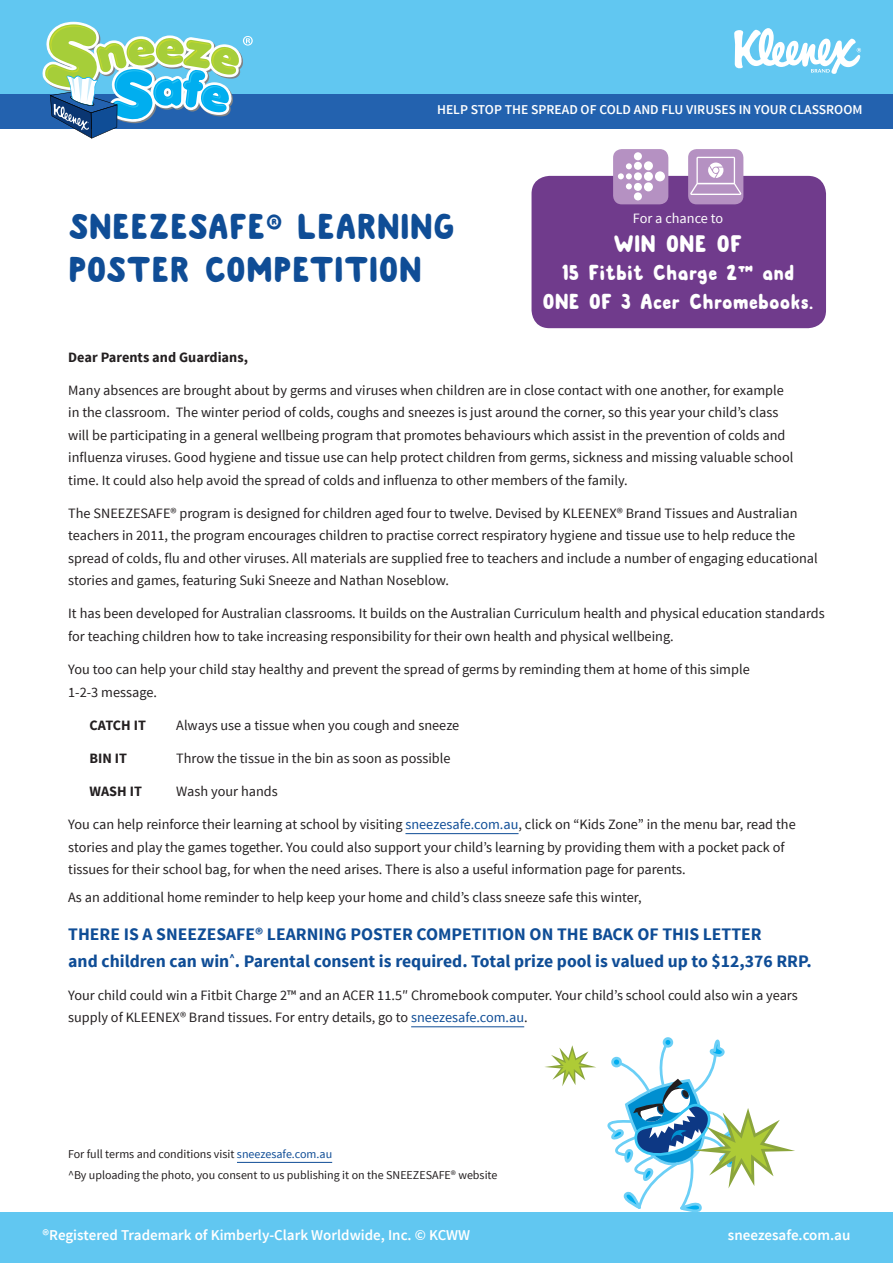
<style>
.page{position:relative;width:893px;height:1263px;background:#fff}
.page>*{position:absolute;margin:0;border:0;box-sizing:border-box;transform-origin:0 0}
.Section_heading_Albu{font:36px/43.2px "Albus";color:#0f4d96}
.Body_normal{font:24px "Albus";color:#fff}
.Body_normal-2{font:21.75px/28.5px "Albus";color:#fff;text-align:center}
.Body_Large{font:700 17.7px/27px "Source Sans Pro";color:#0f4d96}
.t1{font:600 15px "Source Sans Pro";color:#fff}
.Body_Large-2{font:14.25px/22.5px "Source Sans Pro";color:#231f20}
.Body_Large-3{font:700 14.25px "Source Sans Pro";color:#231f20}
.Body_normal-3{font:14.25px "Source Sans Pro";color:#fff}
.t2{font:600 13.5px "Source Sans Pro";color:#fff}
.Body_normal-4{font:12px "Source Sans Pro";color:#231f20}
.s1{color:#0f4d96}
</style>
<div class="page">
<div style="left:0;top:93px;width:893px;height:35px;background:#2362af"></div>
<div style="left:0;top:0;width:893px;height:94px;background:#61c7f1"></div>
<div style="left:0;top:1212px;width:893px;height:51px;background:#61c7f1"></div>
<svg style="left:734px;top:28px;width:127px;height:46px"></svg>
<hr style="left:405px;top:833px;width:114px;height:1px;background:#0f4d96">
<hr style="left:411px;top:1026px;width:113px;height:1px;background:#0f4d96">
<hr style="left:237px;top:1162px;width:95px;height:1px;background:#0f4d96">
<svg style="left:545px;top:1037px;width:250px;height:175px"></svg>
<div style="left:531px;top:176px;width:295px;height:152px;background:#703b8c;border-radius:18px"></div>
<svg style="left:42px;top:22px;width:211px;height:116px"></svg>
<div style="left:688px;top:149px;width:55px;height:55px;background:#b591c2;border-radius:9px"></div>
<svg style="left:690px;top:157px;width:51px;height:38px"></svg>
<div style="left:613px;top:149px;width:55px;height:55px;background:#b591c2;border-radius:9px"></div>
<div style="left:655px;top:171px;width:10px;height:10px;background:#fff;border-radius:50%"></div>
<div style="left:644px;top:182px;width:9px;height:9px;background:#fff;border-radius:50%"></div>
<div style="left:644px;top:161px;width:9px;height:9px;background:#fff;border-radius:50%"></div>
<div style="left:644px;top:172px;width:9px;height:9px;background:#fff;border-radius:50%"></div>
<div style="left:634px;top:192px;width:8px;height:8px;background:#fff;border-radius:50%"></div>
<div style="left:634px;top:152px;width:8px;height:8px;background:#fff;border-radius:50%"></div>
<div style="left:634px;top:162px;width:8px;height:8px;background:#fff;border-radius:50%"></div>
<div style="left:634px;top:183px;width:8px;height:8px;background:#fff;border-radius:50%"></div>
<div style="left:634px;top:172px;width:8px;height:8px;background:#fff;border-radius:50%"></div>
<svg style="left:618px;top:163px;width:14px;height:26px"></svg>
<p class="t2" style="left:437px;top:101px;width:427px">HELP STOP THE SPREAD OF COLD AND FLU VIRUSES IN YOUR CLASSROOM</p>
<p class="Section_heading_Albu" style="left:68px;top:205px;width:389px">SNEEZESAFE® LEARNING<br>POSTER COMPETITION</p>
<p class="Body_normal-3" style="left:633px;top:210px;width:92px">For a chance to</p>
<p class="Body_normal" style="left:614px;top:229px;width:130px">WIN ONE OF</p>
<p class="Body_normal-2" style="left:543px;top:259px;width:272px">15 Fitbit Charge 2™ and<br>ONE OF 3 Acer Chromebooks.</p>
<p class="Body_Large-3" style="left:68px;top:348px;width:181px">Dear Parents and Guardians,</p>
<p class="Body_Large-2" style="left:68px;top:379px;width:727px">Many absences are brought about by germs and viruses when children are in close contact with one another, for example in the classroom. The winter period of colds, coughs and sneezes is just around the corner, so this year your child’s class will be participating in a general wellbeing program that promotes behaviours which assist in the prevention of colds and influenza viruses. Good hygiene and tissue use can help protect children from germs, sickness and missing valuable school time. It could also help avoid the spread of colds and influenza to other members of the family.</p>
<p class="Body_Large-2" style="left:68px;top:502px;width:751px">The SNEEZESAFE® program is designed for children aged four to twelve. Devised by KLEENEX® Brand Tissues and Australian teachers in 2011, the program encourages children to practise correct respiratory hygiene and tissue use to help reduce the spread of colds, flu and other viruses. All materials are supplied free to teachers and include a number of engaging educational stories and games, featuring Suki Sneeze and Nathan Noseblow.</p>
<p class="Body_Large-2" style="left:68px;top:603px;width:758px">It has been developed for Australian classrooms. It builds on the Australian Curriculum health and physical education standards for teaching children how to take increasing responsibility for their own health and physical wellbeing.</p>
<p class="Body_Large-2" style="left:68px;top:658px;width:683px">You too can help your child stay healthy and prevent the spread of germs by reminding them at home of this simple<br>1-2-3 message.</p>
<p class="Body_Large-3" style="left:89px;top:716px;width:58px">CATCH IT</p>
<p class="Body_Large-2" style="left:176px;top:714px;width:285px">Always use a tissue when you cough and sneeze</p>
<p class="Body_Large-3" style="left:89px;top:749px;width:39px">BIN IT</p>
<p class="Body_Large-2" style="left:176px;top:747px;width:276px">Throw the tissue in the bin as soon as possible</p>
<p class="Body_Large-3" style="left:89px;top:782px;width:54px">WASH IT</p>
<p class="Body_Large-2" style="left:176px;top:780px;width:103px">Wash your hands</p>
<p class="Body_Large-2" style="left:68px;top:813px;width:729px">You can help reinforce their learning at school by visiting <span class="s1">sneezesafe.com.au</span>, click on “Kids Zone” in the menu bar, read the stories and play the games together. You could also support your child’s learning by providing them with a pocket pack of tissues for their school bag, for when the need arises. There is also a useful information page for parents.</p>
<p class="Body_Large-2" style="left:68px;top:886px;width:575px">As an additional home reminder to help keep your home and child’s class sneeze safe this winter,</p>
<p class="Body_Large" style="left:68px;top:921px;width:745px">THERE IS A SNEEZESAFE® LEARNING POSTER COMPETITION ON THE BACK OF THIS LETTER<br>and children can win<sup>^</sup>. Parental consent is required. Total prize pool is valued up to $12,376 RRP.</p>
<p class="Body_Large-2" style="left:68px;top:984px;width:731px">Your child could win a Fitbit Charge 2™ and an ACER 11.5″ Chromebook computer. Your child’s school could also win a years supply of KLEENEX® Brand tissues. For entry details, go to <span class="s1">sneezesafe.com.au</span>.</p>
<p class="Body_normal-4" style="left:68px;top:1146px;width:266px">For full terms and conditions visit <span class="s1">sneezesafe.com.au</span></p>
<p class="Body_normal-4" style="left:68px;top:1167px;width:431px">^By uploading the photo, you consent to us publishing it on the SNEEZESAFE® website</p>
<p class="t1" style="left:43px;top:1226px;width:429px">®Registered Trademark of Kimberly-Clark Worldwide, Inc. © KCWW</p>
<p class="t1" style="left:728px;top:1226px;width:124px">sneezesafe.com.au</p>
</div>
